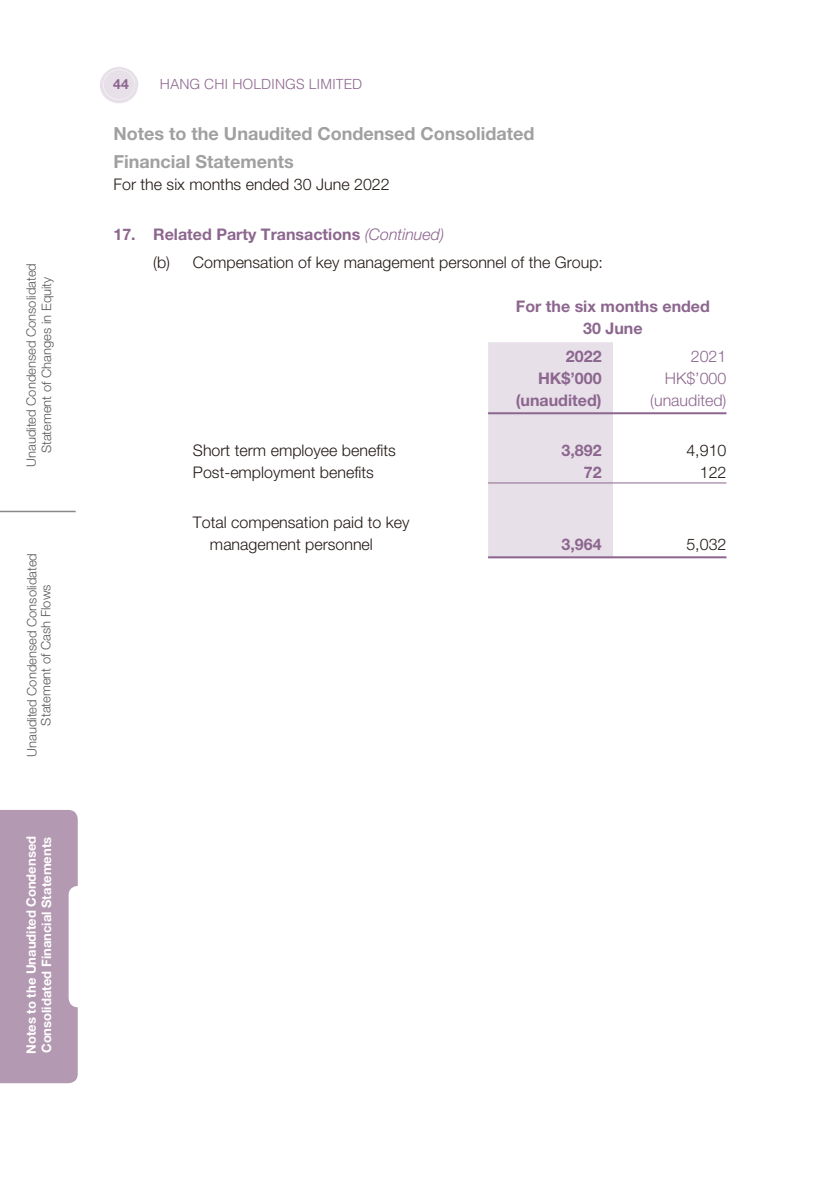
<style>
.page{position:relative;width:840px;height:1191px;background:#fff}
.page>*{position:absolute;margin:0;border:0;box-sizing:border-box;transform-origin:0 0}
.t1{font:700 18px/28px "Helvetica Neue LT Std";color:#a0a0a1}
.t2{font:300 16px/27.6px "Helvetica Neue LT Std";color:#231916}
.t3{font:700 16px/22px "Helvetica Neue LT Std";color:#8c668e;text-align:center}
.t4{font:300 16px "Helvetica Neue LT Std";color:#8c668e}
.t5{font:300 14px "Helvetica LT Std";color:#8c668e}
.t6{font:700 14px "Helvetica Neue LT Std";color:#8c668e}
.t7{font:300 13px/14px "Helvetica Neue LT Std";color:#595857;text-align:center}
.t8{font:700 13px/15.6px "Helvetica Neue LT Std";color:#fff}
.s1{font-weight:700;color:#8c668e}
.s2{font-style:italic;color:#8c668e}
</style>
<div class="page">
<div style="left:0;top:810px;width:78px;height:273px;background:#b399b2"></div>
<hr style="left:0;top:511px;width:76px;height:1px;background:#898989">
<svg style="left:100px;top:67px;width:39px;height:36px"></svg>
<div style="left:488px;top:342px;width:124px;height:214px;background:#e7e0e9"></div>
<hr style="left:488px;top:412px;width:124px;height:2px;background:#8c668e">
<hr style="left:612px;top:412px;width:114px;height:2px;background:#8c668e">
<hr style="left:488px;top:482px;width:124px;height:1px;background:#8c668e">
<hr style="left:612px;top:482px;width:114px;height:1px;background:#8c668e">
<hr style="left:488px;top:556px;width:124px;height:2px;background:#8c668e">
<hr style="left:612px;top:556px;width:114px;height:2px;background:#8c668e">
<p class="t7" style="left:23px;top:467px;width:205px;line-height:15.6px;rotate:-90deg">Unaudited Condensed Consolidated<br>Statement of Changes in Equity</p>
<p class="t7" style="left:25px;top:757px;width:205px;rotate:-90deg">Unaudited Condensed Consolidated<br>Statement of Cash Flows</p>
<p class="t8" style="left:23px;top:1054px;width:219px;rotate:-90deg">Notes to the Unaudited Condensed<br>Consolidated Financial Statements</p>
<p class="t6" style="left:113px;top:75px;width:17px">44</p>
<p class="t5" style="left:160px;top:76px;width:204px">HANG CHI HOLDINGS LIMITED</p>
<p class="t1" style="left:113px;top:119px;width:422px">Notes to the Unaudited Condensed Consolidated<br>Financial Statements</p>
<p class="t2" style="left:113px;top:170px;width:277px">For the six months ended 30 June 2022</p>
<p class="t2" style="left:153px;top:220px;width:451px;text-indent:-40px"><span class="s1">17. Related Party Transactions</span> <span class="s2">(Continued)<br></span>(b) Compensation of key management personnel of the Group:</p>
<p class="t3" style="left:515px;top:295px;width:195px">For the six months ended<br>30 June</p>
<p class="t3" style="left:565px;top:344px;width:37px">2022</p>
<p class="t4" style="left:690px;top:346px;width:37px">2021</p>
<p class="t3" style="left:537px;top:366px;width:65px">HK$’000</p>
<p class="t4" style="left:664px;top:368px;width:63px">HK$’000</p>
<p class="t3" style="left:515px;top:388px;width:87px">(unaudited)</p>
<p class="t4" style="left:649px;top:390px;width:78px">(unaudited)</p>
<p class="t2" style="left:193px;top:436px;width:204px">Short term employee benefits</p>
<p class="t3" style="left:561px;top:438px;width:42px">3,892</p>
<p class="t2" style="left:686px;top:436px;width:42px">4,910</p>
<p class="t2" style="left:193px;top:458px;width:182px">Post-employment benefits</p>
<p class="t3" style="left:583px;top:460px;width:19px">72</p>
<p class="t2" style="left:699px;top:458px;width:28px">122</p>
<p class="t2" style="left:210px;top:510px;width:201px;line-height:22px;text-indent:-17px">Total compensation paid to key management personnel</p>
<p class="t3" style="left:561px;top:532px;width:42px">3,964</p>
<p class="t2" style="left:686px;top:530px;width:42px">5,032</p>
</div>
